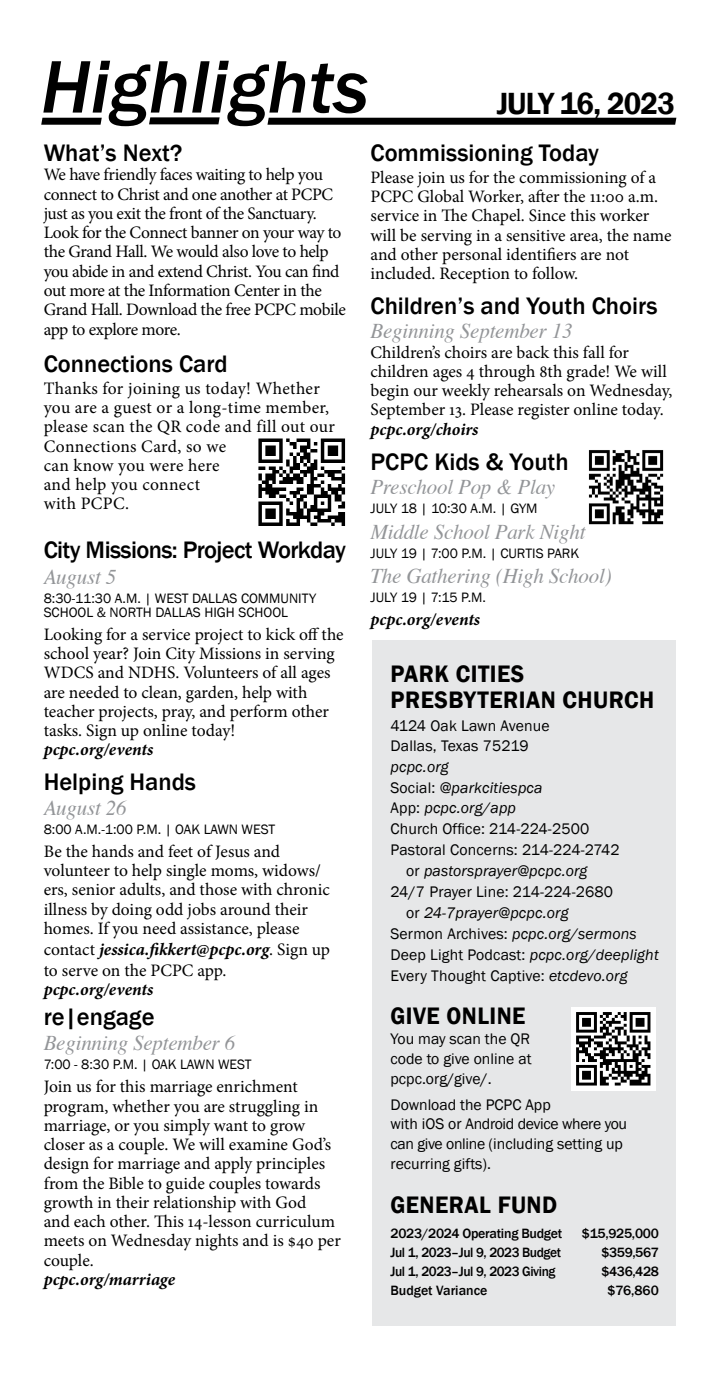
<style>
.page{position:relative;width:714px;height:1386px;background:#fff}
.page>*{position:absolute;margin:0;border:0;box-sizing:border-box;transform-origin:0 0}
.t1{font:italic 500 77px "Franklin Gothic";color:#000}
.t2{font:600 31.5px "Franklin Gothic";letter-spacing:-.025em;color:#000;scale:.95 1}
.t3{font:500 24.5px "Franklin Gothic";color:#000}
.t4{font:600 24.5px/26.2px "Franklin Gothic";letter-spacing:.02em;color:#000;scale:.95 1}
.t5{font:500 24.5px "Franklin Gothic";letter-spacing:-.025em;color:#000}
.t6{font:italic 21px "Times";letter-spacing:-.01em;color:#939598}
.t7{font:17.5px/19.2px "Minion Pro";letter-spacing:-.005em;color:#000}
.t8{font:17.5px/19.2px "Minion Pro";letter-spacing:-.025em;color:#000}
.t9{font:17.5px/19.2px "Minion Pro";letter-spacing:.015em;color:#000}
.t10{font:italic 700 17.5px "Minion Pro";color:#000}
.t11{font:15.75px/19.9px "Franklin Gothic";color:#000}
.t12{font:italic 15.75px "Franklin Gothic";letter-spacing:.01em;color:#000}
.t13{font:14px/14px "Franklin Gothic";color:#000}
.t14{font:500 13.83px "Franklin Gothic";letter-spacing:-.03em;color:#000}
.t15{font:500 13.83px "Franklin Gothic";color:#000}
.s1{font-weight:700;font-style:italic}
.s2{font-style:normal}
.s3{font-style:italic}
</style>
<div class="page">
<div style="left:372px;top:640px;width:303px;height:686px;background:#e6e7e8"></div>
<img style="left:258px;top:438px;width:88px;height:88px">
<div style="left:42px;top:118px;width:59px;height:7px;background:#000"></div>
<div style="left:150px;top:117px;width:69px;height:7px;background:#000"></div>
<div style="left:268px;top:118px;width:408px;height:7px;background:#000"></div>
<img style="left:588px;top:450px;width:76px;height:75px">
<img style="left:572px;top:1007px;width:83px;height:84px">
<h1 class="t1" style="left:41px;top:39px;width:329px">Highlights</h1>
<h3 class="t3" style="left:44px;top:138px;width:140px">What’s Next?</h3>
<p class="t8" style="left:44px;top:165px;width:304px">We have friendly faces waiting to help you connect to Christ and one another at PCPC just as you exit the front of the Sanctuary.<br>Look for the Connect banner on your way to the Grand Hall. We would also love to help you abide in and extend Christ. You can find out more at the Information Center in the Grand Hall. Download the free PCPC mobile app to explore more.</p>
<h3 class="t3" style="left:44px;top:349px;width:186px">Connections Card</h3>
<p class="t9" style="left:44px;top:379px;width:293px">Thanks for joining us today! Whether you are a guest or a long-time member, please scan the QR code and fill out our<br>Connections Card, so we<br>can know you were here<br>and help you connect<br>with PCPC.</p>
<h3 class="t5" style="left:44px;top:535px;width:304px">City Missions: Project Workday</h3>
<p class="t6" style="left:44px;top:559px;width:74px">August 5</p>
<p class="t13" style="left:44px;top:592px;width:274px">8:30-11:30 A.M. | WEST DALLAS COMMUNITY<br>SCHOOL &amp; NORTH DALLAS HIGH SCHOOL</p>
<p class="t7" style="left:44px;top:625px;width:302px">Looking for a service project to kick off the school year? Join City Missions in serving WDCS and NDHS. Volunteers of all ages are needed to clean, garden, help with teacher projects, pray, and perform other tasks. Sign up online today!</p>
<p class="t10" style="left:44px;top:737px;width:111px">pcpc.org/events</p>
<h3 class="t3" style="left:44px;top:767px;width:154px">Helping Hands</h3>
<p class="t6" style="left:44px;top:789px;width:84px">August 26</p>
<p class="t13" style="left:44px;top:822px;width:233px">8:00 A.M.-1:00 P.M. | OAK LAWN WEST</p>
<p class="t7" style="left:44px;top:842px;width:288px">Be the hands and feet of Jesus and volunteer to help single moms, widows/ ers, senior adults, and those with chronic illness by doing odd jobs around their homes. If you need assistance, please</p>
<p class="t7" style="left:44px;top:939px;width:288px;line-height:21px">contact <span class="s1">jessica.fikkert@pcpc.org</span>. Sign up to serve on the PCPC app.</p>
<p class="t10" style="left:44px;top:977px;width:111px">pcpc.org/events</p>
<h3 class="t3" style="left:44px;top:1001px;width:112px">re|engage</h3>
<p class="t6" style="left:44px;top:1025px;width:193px">Beginning September 6</p>
<p class="t13" style="left:44px;top:1058px;width:209px">7:00 - 8:30 P.M. | OAK LAWN WEST</p>
<p class="t7" style="left:44px;top:1077px;width:299px">Join us for this marriage enrichment program, whether you are struggling in marriage, or you simply want to grow closer as a couple. We will examine God’s design for marriage and apply principles from the Bible to guide couples towards growth in their relationship with God<br>and each other. This 14-lesson curriculum meets on Wednesday nights and is $40 per couple.</p>
<p class="t10" style="left:44px;top:1267px;width:133px">pcpc.org/marriage</p>
<h2 class="t2" style="left:497px;top:84px;width:189px">JULY 16, 2023</h2>
<h3 class="t3" style="left:371px;top:138px;width:230px">Commissioning Today</h3>
<p class="t7" style="left:371px;top:168px;width:303px">Please join us for the commissioning of a PCPC Global Worker, after the 11:00 a.m. service in The Chapel. Since this worker will be serving in a sensitive area, the name and other personal identifiers are not included. Reception to follow.</p>
<h3 class="t3" style="left:371px;top:291px;width:289px">Children’s and Youth Choirs</h3>
<p class="t6" style="left:371px;top:313px;width:204px">Beginning September 13</p>
<p class="t7" style="left:371px;top:343px;width:304px">Children’s choirs are back this fall for children ages 4 through 8th grade! We will begin our weekly rehearsals on Wednesday, September 13. Please register online today.</p>
<p class="t10" style="left:371px;top:417px;width:110px">pcpc.org/choirs</p>
<h3 class="t3" style="left:371px;top:446px;width:200px">PCPC Kids &amp; Youth</h3>
<p class="t6" style="left:371px;top:469px;width:186px">Preschool Pop &amp; Play</p>
<p class="t13" style="left:371px;top:502px;width:169px">JULY 18 | 10:30 A.M. | GYM</p>
<p class="t6" style="left:371px;top:513px;width:217px">Middle School Park Night</p>
<p class="t13" style="left:371px;top:546px;width:210px">JULY 19 | 7:00 P.M. | CURTIS PARK</p>
<p class="t6" style="left:371px;top:558px;width:243px">The Gathering (High School)</p>
<p class="t13" style="left:371px;top:591px;width:117px">JULY 19 | 7:15 P.M.</p>
<p class="t10" style="left:371px;top:607px;width:111px">pcpc.org/events</p>
<h3 class="t4" style="left:391px;top:661px;width:279px">PARK CITIES<br>PRESBYTERIAN CHURCH</h3>
<p class="t11" style="left:391px;top:716px;width:161px">4124 Oak Lawn Avenue<br>Dallas, Texas 75219</p>
<p class="t12" style="left:391px;top:756px;width:60px">pcpc.org</p>
<p class="t12" style="left:391px;top:777px;width:154px"><span class="s2">Social:</span> @parkcitiespca</p>
<p class="t12" style="left:391px;top:798px;width:127px"><span class="s2">App:</span> pcpc.org/app</p>
<p class="t11" style="left:391px;top:820px;width:200px">Church Office: 214-224-2500</p>
<p class="t11" style="left:391px;top:841px;width:231px">Pastoral Concerns: 214-224-2742</p>
<p class="t12" style="left:406px;top:861px;width:183px"><span class="s2">or</span> pastorsprayer@pcpc.org</p>
<p class="t11" style="left:391px;top:883px;width:224px">24/7 Prayer Line: 214-224-2680</p>
<p class="t12" style="left:406px;top:903px;width:164px"><span class="s2">or</span> 24-7prayer@pcpc.org</p>
<p class="t12" style="left:391px;top:924px;width:248px"><span class="s2">Sermon Archives:</span> pcpc.org/sermons</p>
<p class="t12" style="left:391px;top:945px;width:270px"><span class="s2">Deep Light Podcast:</span> pcpc.org/deeplight</p>
<p class="t11" style="left:391px;top:967px;width:239px">Every Thought Captive: <span class="s3">etcdevo.org</span></p>
<h3 class="t4" style="left:391px;top:1003px;width:144px">GIVE ONLINE</h3>
<p class="t11" style="left:391px;top:1029px;width:143px;text-align:justify">You may scan the QR code to give online at pcpc.org/give/.</p>
<p class="t11" style="left:391px;top:1095px;width:238px">Download the PCPC App<br>with iOS or Android device where you can give online (including setting up recurring gifts).</p>
<h3 class="t4" style="left:391px;top:1192px;width:177px">GENERAL FUND</h3>
<p class="t14" style="left:391px;top:1225px;width:173px">2023/2024 Operating Budget</p>
<p class="t14" style="left:582px;top:1225px;width:79px">$15,925,000</p>
<p class="t14" style="left:391px;top:1244px;width:172px">Jul 1, 2023–Jul 9, 2023 Budget</p>
<p class="t14" style="left:602px;top:1244px;width:59px">$359,567</p>
<p class="t14" style="left:391px;top:1263px;width:167px">Jul 1, 2023–Jul 9, 2023 Giving</p>
<p class="t14" style="left:602px;top:1263px;width:59px">$436,428</p>
<p class="t15" style="left:391px;top:1282px;width:98px">Budget Variance</p>
<p class="t14" style="left:607px;top:1282px;width:53px">$76,860</p>
</div>
